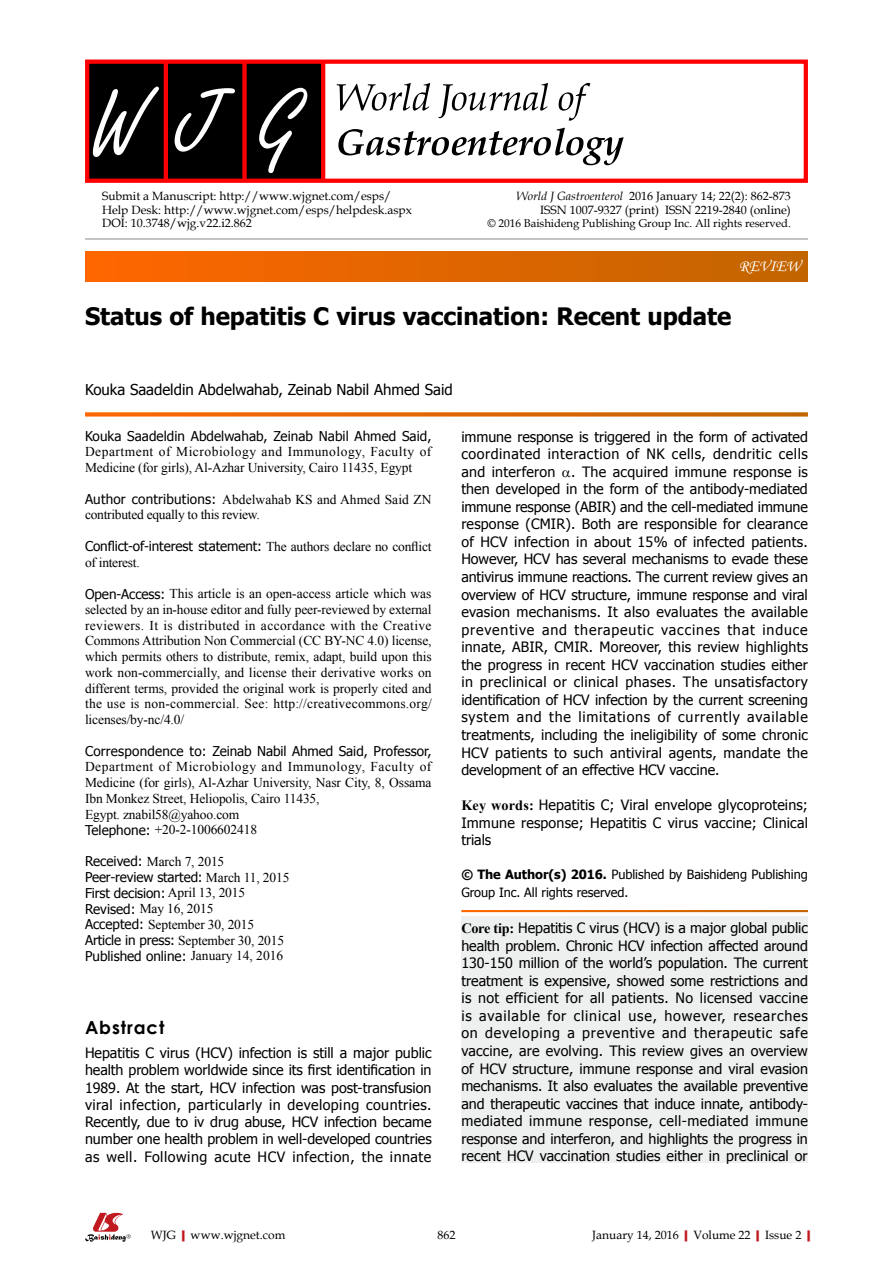
<style>
.page{position:relative;width:893px;height:1263px;background:#fff}
.page>*{position:absolute;margin:0;border:0;box-sizing:border-box;transform-origin:0 0}
.t1{font:700 24px "Tahoma";color:#000}
.t2{font:700 18px "Century Gothic";letter-spacing:.05em;color:#000}
.t3{font:16.5px "Monotype Corsiva";color:#fff}
.t4{font:15px "Tahoma";color:#000}
.t5{font:14.25px/17.5px "Tahoma";letter-spacing:.005em;color:#000;text-align:justify}
.t6{font:13.5px/15.8px "Times New Roman";letter-spacing:-.01em;color:#000}
.t7{font:12.75px/17.5px "Tahoma";letter-spacing:-.005em;color:#000}
.t8{font:12px/13.5px "Book Antiqua";color:#000}
.t9{font:11.25px "Book Antiqua";color:#000}
.s1{font-style:italic}
.s2{font-family:"Tahoma"}
.s3{font-family:"Times New Roman";font-weight:700}
.s4{font-weight:700}
.s5{font-weight:700;color:#c01920}
</style>
<div class="page">
<div style="left:85px;top:252px;width:723px;height:29px;background:linear-gradient(to right,#f60,#c16500)"></div>
<hr style="left:85px;top:239px;width:723px;height:1px;background:#898989">
<div style="left:87px;top:61px;width:236px;height:121px;background:#000"></div>
<hr style="left:164px;top:61px;width:4px;height:121px;background:#f00">
<div style="left:242px;top:61px;width:5px;height:121px;background:#f00"></div>
<hr style="left:321px;top:61px;width:4px;height:121px;background:#f00">
<div style="left:85px;top:60px;width:723px;height:123px;border:4px solid #f00"></div>
<svg style="left:259px;top:88px;width:48px;height:85px"></svg>
<svg style="left:175px;top:88px;width:60px;height:64px"></svg>
<svg style="left:93px;top:87px;width:66px;height:70px"></svg>
<svg style="left:337px;top:83px;width:253px;height:38px"></svg>
<svg style="left:338px;top:128px;width:286px;height:37px"></svg>
<svg style="left:85px;top:412px;width:723px;height:5px;background:#e47c26"></svg>
<svg style="left:85px;top:1213px;width:46px;height:29px"></svg>
<div style="left:461px;top:916px;width:347px;height:246px;background:#eeefef"></div>
<p class="t8" style="left:102px;top:189px;width:311px">Submit a Manuscript: http://www.wjgnet.com/esps/<br>Help Desk: http://www.wjgnet.com/esps/helpdesk.aspx<br>DOI: 10.3748/wjg.v22.i2.862</p>
<p class="t8" style="left:517px;top:189px;width:276px;text-align:right"><span class="s1">World J Gastroenterol</span> 2016 January 14; 22(2): 862-873<br>ISSN 1007-9327 (print) ISSN 2219-2840 (online)</p>
<p class="t9" style="left:487px;top:215px;width:305px">© 2016 Baishideng Publishing Group Inc. All rights reserved.</p>
<p class="t3" style="left:739px;top:256px;width:63px">REVIEW</p>
<p class="t1" style="left:85px;top:299px;width:648px">Status of hepatitis C virus vaccination: Recent update</p>
<p class="t4" style="left:85px;top:380px;width:369px">Kouka Saadeldin Abdelwahab, Zeinab Nabil Ahmed Said</p>
<p class="t6" style="left:85px;top:428px;width:348px;text-align:justify"><span class="s2">Kouka Saadeldin Abdelwahab, Zeinab Nabil Ahmed Said, </span>Department of Microbiology and Immunology, Faculty of Medicine (for girls), Al-Azhar University, Cairo 11435, Egypt</p>
<p class="t6" style="left:85px;top:491px;width:348px"><span class="s2">Author contributions:</span> Abdelwahab KS and Ahmed Said ZN contributed equally to this review.</p>
<p class="t6" style="left:85px;top:539px;width:348px;line-height:15.3px"><span class="s2">Conflict-of-interest statement:</span> The authors declare no conflict of interest.</p>
<p class="t6" style="left:85px;top:585px;width:348px;text-align:justify"><span class="s2">Open-Access:</span> This article is an open-access article which was selected by an in-house editor and fully peer-reviewed by external reviewers. It is distributed in accordance with the Creative Commons Attribution Non Commercial (CC BY-NC 4.0) license, which permits others to distribute, remix, adapt, build upon this work non-commercially, and license their derivative works on different terms, provided the original work is properly cited and the use is non-commercial. See: http://creativecommons.org/ licenses/by-nc/4.0/</p>
<p class="t6" style="left:85px;top:743px;width:348px"><span class="s2">Correspondence to: Zeinab Nabil Ahmed Said, Professor, </span>Department of Microbiology and Immunology, Faculty of Medicine (for girls), Al-Azhar University, Nasr City, 8, Ossama Ibn Monkez Street, Heliopolis, Cairo 11435,<br>Egypt. znabil58@yahoo.com<br><span class="s2">Telephone:</span> +20-2-1006602418</p>
<p class="t6" style="left:85px;top:853px;width:206px"><span class="s2">Received:</span> March 7, 2015<br><span class="s2">Peer-review started:</span> March 11, 2015<br><span class="s2">First decision:</span> April 13, 2015<br><span class="s2">Revised:</span> May 16, 2015<br><span class="s2">Accepted:</span> September 30, 2015<br><span class="s2">Article in press:</span> September 30, 2015<br><span class="s2">Published online:</span> January 14, 2016</p>
<p class="t2" style="left:85px;top:1014px;width:81px">Abstract</p>
<p class="t5" style="left:85px;top:1044px;width:348px">Hepatitis C virus (HCV) infection is still a major public health problem worldwide since its first identification in 1989. At the start, HCV infection was post-transfusion viral infection, particularly in developing countries.<br>Recently, due to iv drug abuse, HCV infection became number one health problem in well-developed countries as well. Following acute HCV infection, the innate</p>
<p class="t5" style="left:461px;top:427px;width:348px">immune response is triggered in the form of activated coordinated interaction of NK cells, dendritic cells and interferon . The acquired immune response is then developed in the form of the antibody-mediated immune response (ABIR) and the cell-mediated immune response (CMIR). Both are responsible for clearance of HCV infection in about 15% of infected patients.<br>However, HCV has several mechanisms to evade these antivirus immune reactions. The current review gives an overview of HCV structure, immune response and viral evasion mechanisms. It also evaluates the available preventive and therapeutic vaccines that induce innate, ABIR, CMIR. Moreover, this review highlights the progress in recent HCV vaccination studies either in preclinical or clinical phases. The unsatisfactory identification of HCV infection by the current screening system and the limitations of currently available treatments, including the ineligibility of some chronic HCV patients to such antiviral agents, mandate the development of an effective HCV vaccine.</p>
<p class="t5" style="left:461px;top:795px;width:348px"><span class="s3">Key words:</span> Hepatitis C; Viral envelope glycoproteins; Immune response; Hepatitis C virus vaccine; Clinical trials</p>
<p class="t7" style="left:461px;top:865px;width:348px"><span class="s4">© The Author(s) 2016.</span> Published by Baishideng Publishing<br>Group Inc. All rights reserved.</p>
<p class="t5" style="left:461px;top:918px;width:348px"><span class="s3">Core tip:</span> Hepatitis C virus (HCV) is a major global public health problem. Chronic HCV infection affected around 130-150 million of the world’s population. The current treatment is expensive, showed some restrictions and is not efficient for all patients. No licensed vaccine is available for clinical use, however, researches on developing a preventive and therapeutic safe vaccine, are evolving. This review gives an overview of HCV structure, immune response and viral evasion mechanisms. It also evaluates the available preventive and therapeutic vaccines that induce innate, antibody&shy;mediated immune response, cell-mediated immune response and interferon, and highlights the progress in recent HCV vaccination studies either in preclinical or</p>
<p class="t8" style="left:151px;top:1227px;width:136px">WJG<span class="s5">|</span>www.wjgnet.com</p>
<p class="t8" style="left:437px;top:1227px;width:19px">862</p>
<p class="t8" style="left:592px;top:1227px;width:225px">January 14, 2016<span class="s5">|</span>Volume 22<span class="s5">|</span>Issue 2<span class="s5">|</span></p>
</div>
